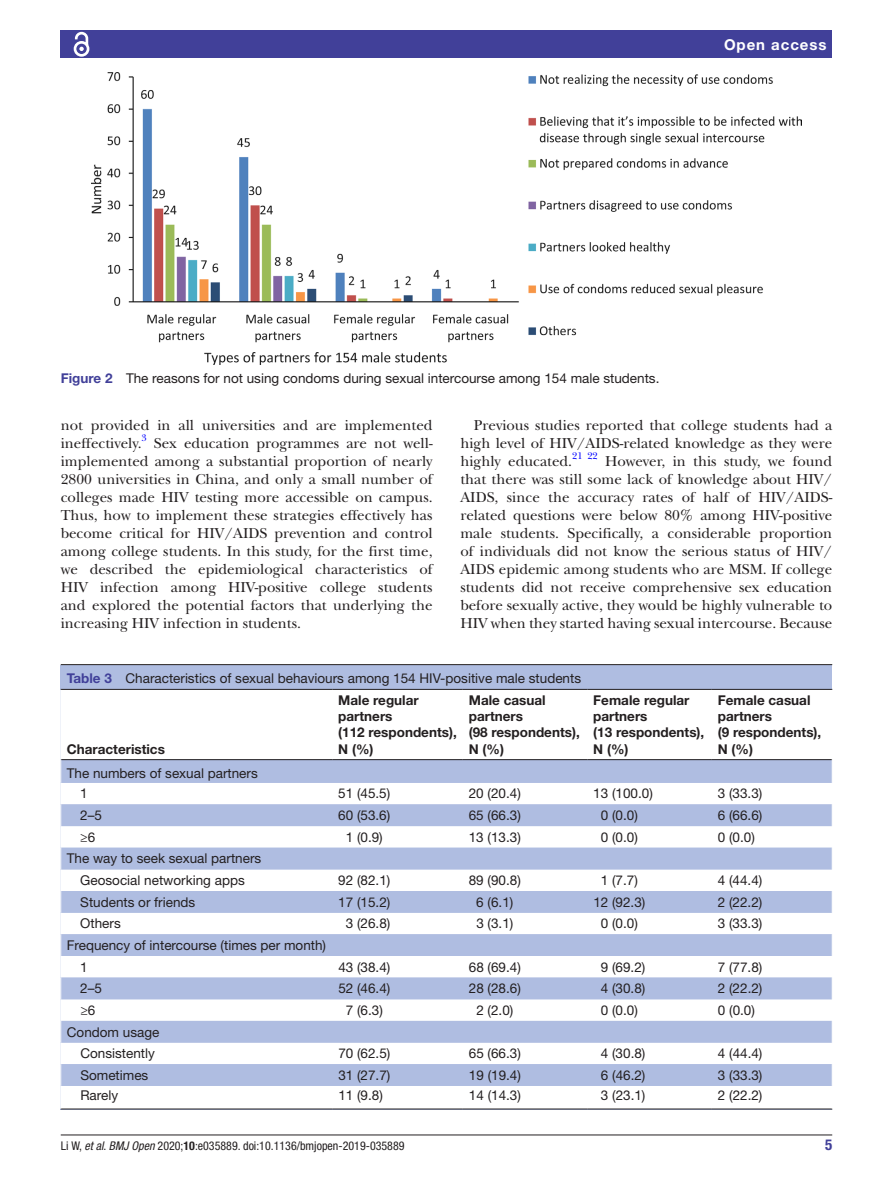
<style>
.page{position:relative;width:893px;height:1191px;background:#fff}
.page>*{position:absolute;margin:0;border:0;box-sizing:border-box;transform-origin:0 0}
.t1{font:15px/18px "New Baskerville";color:#231f20;text-align:justify}
.t2{font:700 15px "Helvetica Neue LT Std";letter-spacing:.065em;color:#fff}
.t3{font:700 condensed 15px "Helvetica Neue LT Std";color:#414099}
.t4{font:13.5px/21.6px "Helvetica Neue LT Std";color:#231f20}
.t5{font:700 13.5px/16.2px "Helvetica Neue LT Std";color:#231f20}
.t6{font:condensed 12px "Helvetica Neue LT Std";color:#231f20}
.t7{font:9.9px "New Baskerville";color:#00f}
.s1{font-weight:700;color:#414099}
.s2{font-style:italic}
.s3{font-weight:700}
</style>
<div class="page">
<hr style="left:61px;top:1134px;width:771px;height:1px;background:#231f20">
<div style="left:61px;top:31px;width:771px;height:27px;background:#414099"></div>
<svg style="left:73px;top:31px;width:17px;height:26px"></svg>
<img style="left:91px;top:73px;width:711px;height:292px">
<div style="left:61px;top:665px;width:771px;height:444px;background:#afbde1"></div>
<hr style="left:61px;top:664px;width:771px;height:1px;background:#231f20">
<div style="left:61px;top:690px;width:771px;height:418px;background:#fff"></div>
<svg style="left:61px;top:760px;width:771px;height:325px"></svg>
<hr style="left:61px;top:689px;width:271px;height:1px;background:#231f20">
<hr style="left:61px;top:759px;width:271px;height:1px;background:#231f20">
<hr style="left:332px;top:689px;width:131px;height:1px;background:#231f20">
<hr style="left:332px;top:759px;width:131px;height:1px;background:#231f20">
<hr style="left:463px;top:689px;width:124px;height:1px;background:#231f20">
<hr style="left:463px;top:759px;width:124px;height:1px;background:#231f20">
<hr style="left:587px;top:689px;width:125px;height:1px;background:#231f20">
<hr style="left:587px;top:759px;width:125px;height:1px;background:#231f20">
<hr style="left:712px;top:689px;width:120px;height:1px;background:#231f20">
<hr style="left:712px;top:759px;width:120px;height:1px;background:#231f20">
<hr style="left:61px;top:1108px;width:271px;height:1px;background:#231f20">
<hr style="left:332px;top:1108px;width:131px;height:1px;background:#231f20">
<hr style="left:463px;top:1108px;width:124px;height:1px;background:#231f20">
<hr style="left:587px;top:1108px;width:125px;height:1px;background:#231f20">
<hr style="left:712px;top:1108px;width:120px;height:1px;background:#231f20">
<svg style="left:60px;top:759px;width:1px;height:349px"></svg>
<p class="t2" style="left:724px;top:35px;width:104px">Open access</p>
<p class="t4" style="left:61px;top:367px;width:600px"><span class="s1">Figure 2</span> The reasons for not using condoms during sexual intercourse among 154 male students.</p>
<p class="t1" style="left:61px;top:416px;width:373px">not provided in all universities and are implemented ineffectively.</p>
<p class="t7" style="left:142px;top:432px;width:7px">3</p>
<p class="t1" style="left:61px;top:434px;width:373px;text-indent:93px">Sex education programmes are not well&shy;implemented among a substantial proportion of nearly 2800 universities in China, and only a small number of colleges made HIV testing more accessible on campus.<br>Thus, how to implement these strategies effectively has become critical for HIV/AIDS prevention and control among college students. In this study, for the first time, we described the epidemiological characteristics of HIV infection among HIV-positive college students and explored the potential factors that underlying the increasing HIV infection in students.</p>
<p class="t1" style="left:460px;top:416px;width:373px;text-indent:14px">Previous studies reported that college students had a high level of HIV/AIDS-related knowledge as they were highly educated.</p>
<p class="t7" style="left:572px;top:450px;width:27px">21 22</p>
<p class="t1" style="left:460px;top:452px;width:373px;text-indent:145px">However, in this study, we found that there was still some lack of knowledge about HIV/ AIDS, since the accuracy rates of half of HIV/AIDS&shy;related questions were below 80% among HIV-positive male students. Specifically, a considerable proportion of individuals did not know the serious status of HIV/ AIDS epidemic among students who are MSM. If college students did not receive comprehensive sex education before sexually active, they would be highly vulnerable to HIV when they started having sexual intercourse. Because</p>
<p class="t4" style="left:67px;top:667px;width:516px"><span class="s1">Table 3</span> Characteristics of sexual behaviours among 154 HIV-positive male students</p>
<p class="t5" style="left:67px;top:740px;width:100px">Characteristics</p>
<p class="t4" style="left:80px;top:763px;width:179px;line-height:20.1px;text-indent:-14px">The numbers of sexual partners<br>1</p>
<p class="t5" style="left:338px;top:692px;width:120px">Male regular partners<br>(112 respondents),<br>N (%)</p>
<p class="t5" style="left:469px;top:692px;width:113px">Male casual partners<br>(98 respondents),<br>N (%)</p>
<p class="t5" style="left:593px;top:692px;width:113px">Female regular partners<br>(13 respondents),<br>N (%)</p>
<p class="t5" style="left:718px;top:692px;width:105px">Female casual partners<br>(9 respondents),<br>N (%)</p>
<p class="t4" style="left:338px;top:782px;width:54px">51 (45.5)</p>
<p class="t4" style="left:469px;top:782px;width:54px">20 (20.4)</p>
<p class="t4" style="left:593px;top:782px;width:61px">13 (100.0)</p>
<p class="t4" style="left:718px;top:782px;width:46px">3 (33.3)</p>
<p class="t4" style="left:80px;top:804px;width:23px">2–5</p>
<p class="t4" style="left:338px;top:804px;width:54px">60 (53.6)</p>
<p class="t4" style="left:469px;top:804px;width:54px">65 (66.3)</p>
<p class="t4" style="left:601px;top:804px;width:39px">0 (0.0)</p>
<p class="t4" style="left:718px;top:804px;width:46px">6 (66.6)</p>
<p class="t4" style="left:80px;top:826px;width:17px">≥6</p>
<p class="t4" style="left:346px;top:826px;width:39px">1 (0.9)</p>
<p class="t4" style="left:469px;top:826px;width:54px">13 (13.3)</p>
<p class="t4" style="left:601px;top:826px;width:39px">0 (0.0)</p>
<p class="t4" style="left:718px;top:826px;width:39px">0 (0.0)</p>
<p class="t4" style="left:67px;top:847px;width:196px;text-align:center">The way to seek sexual partners<br>Geosocial networking apps</p>
<p class="t4" style="left:338px;top:869px;width:54px">92 (82.1)</p>
<p class="t4" style="left:469px;top:869px;width:54px">89 (90.8)</p>
<p class="t4" style="left:601px;top:869px;width:39px">1 (7.7)</p>
<p class="t4" style="left:718px;top:869px;width:46px">4 (44.4)</p>
<p class="t4" style="left:80px;top:891px;width:117px">Students or friends</p>
<p class="t4" style="left:338px;top:891px;width:54px">17 (15.2)</p>
<p class="t4" style="left:476px;top:891px;width:39px">6 (6.1)</p>
<p class="t4" style="left:593px;top:891px;width:54px">12 (92.3)</p>
<p class="t4" style="left:718px;top:891px;width:46px">2 (22.2)</p>
<p class="t4" style="left:80px;top:912px;width:42px">Others</p>
<p class="t4" style="left:346px;top:912px;width:46px">3 (26.8)</p>
<p class="t4" style="left:476px;top:912px;width:39px">3 (3.1)</p>
<p class="t4" style="left:601px;top:912px;width:39px">0 (0.0)</p>
<p class="t4" style="left:718px;top:912px;width:46px">3 (33.3)</p>
<p class="t4" style="left:80px;top:934px;width:247px;text-indent:-14px">Frequency of intercourse (times per month)<br>1</p>
<p class="t4" style="left:338px;top:955px;width:54px">43 (38.4)</p>
<p class="t4" style="left:469px;top:955px;width:54px">68 (69.4)</p>
<p class="t4" style="left:601px;top:955px;width:46px">9 (69.2)</p>
<p class="t4" style="left:718px;top:955px;width:46px">7 (77.8)</p>
<p class="t4" style="left:80px;top:977px;width:23px">2–5</p>
<p class="t4" style="left:338px;top:977px;width:54px">52 (46.4)</p>
<p class="t4" style="left:469px;top:977px;width:54px">28 (28.6)</p>
<p class="t4" style="left:601px;top:977px;width:46px">4 (30.8)</p>
<p class="t4" style="left:718px;top:977px;width:46px">2 (22.2)</p>
<p class="t4" style="left:80px;top:999px;width:17px">≥6</p>
<p class="t4" style="left:346px;top:999px;width:39px">7 (6.3)</p>
<p class="t4" style="left:476px;top:999px;width:39px">2 (2.0)</p>
<p class="t4" style="left:601px;top:999px;width:39px">0 (0.0)</p>
<p class="t4" style="left:718px;top:999px;width:39px">0 (0.0)</p>
<p class="t4" style="left:80px;top:1020px;width:81px;text-indent:-14px">Condom usage<br>Consistently</p>
<p class="t4" style="left:338px;top:1042px;width:54px">70 (62.5)</p>
<p class="t4" style="left:469px;top:1042px;width:54px">65 (66.3)</p>
<p class="t4" style="left:601px;top:1042px;width:46px">4 (30.8)</p>
<p class="t4" style="left:718px;top:1042px;width:46px">4 (44.4)</p>
<p class="t4" style="left:80px;top:1064px;width:70px">Sometimes</p>
<p class="t4" style="left:338px;top:1064px;width:54px">31 (27.7)</p>
<p class="t4" style="left:469px;top:1064px;width:54px">19 (19.4)</p>
<p class="t4" style="left:601px;top:1064px;width:46px">6 (46.2)</p>
<p class="t4" style="left:718px;top:1064px;width:46px">3 (33.3)</p>
<p class="t4" style="left:80px;top:1084px;width:39px">Rarely</p>
<p class="t4" style="left:338px;top:1084px;width:46px">11 (9.8)</p>
<p class="t4" style="left:469px;top:1084px;width:54px">14 (14.3)</p>
<p class="t4" style="left:601px;top:1084px;width:46px">3 (23.1)</p>
<p class="t4" style="left:718px;top:1084px;width:46px">2 (22.2)</p>
<p class="t6" style="left:61px;top:1138px;width:345px">Li W, <span class="s2">et al</span>. <span class="s2">BMJ Open</span> 2020;<span class="s3">10</span>:e035889. doi:10.1136/bmjopen-2019-035889</p>
<p class="t3" style="left:825px;top:1135px;width:9px">5</p>
</div>
